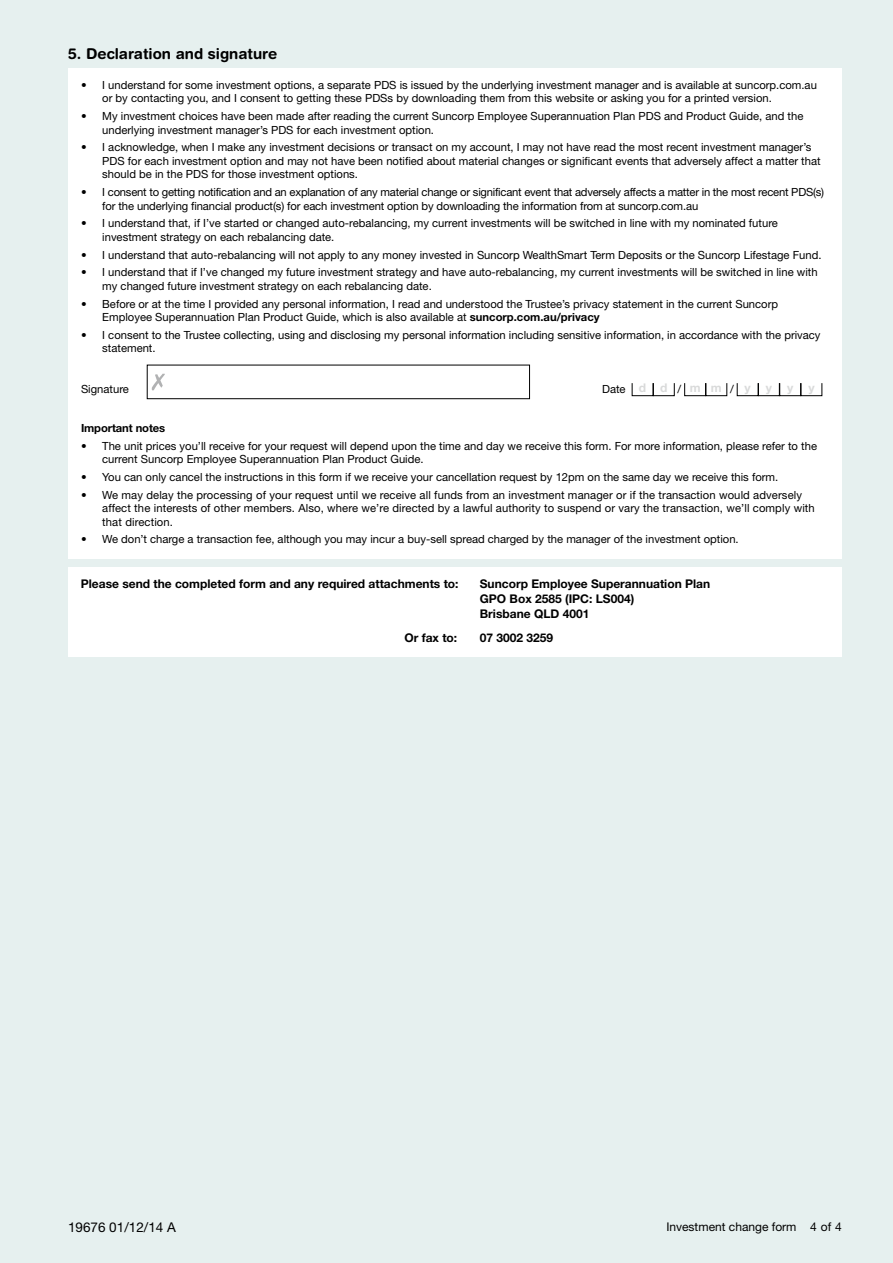
<style>
.page{position:relative;width:893px;height:1263px;background:#e6f0ef}
.page>*{position:absolute;margin:0;border:0;box-sizing:border-box;transform-origin:0 0}
.t1{font:700 15px "Helvetica Rounded LT Std";color:#000}
.t2{font:13.5px "Helvetica Neue LT Std";color:#000}
.t3{font:700 12px/15px "Helvetica Neue LT Std";color:#000}
.t4{font:12px "Helvetica Neue LT Std";color:#000}
.t5{font:700 12px "Helvetica Neue LT Std";color:#d9dada}
.t6{font:11.25px/13.5px "Helvetica Neue LT Std";color:#000}
.t7{font:11.25px/13.5px "Helvetica Neue LT Std";letter-spacing:-.02em;color:#000}
.t8{font:700 11.25px "Helvetica Neue LT Std";letter-spacing:-.01em;color:#000}
.s1{font-weight:700}
.s2{font-weight:700;font-size:12px;color:#d9dada}
</style>
<div class="page">
<div style="left:68px;top:68px;width:774px;height:490px;background:#fff"></div>
<svg style="left:152px;top:373px;width:13px;height:17px"></svg>
<div style="left:147px;top:365px;width:383px;height:34px;border:1px solid #000"></div>
<svg style="left:632px;top:383px;width:43px;height:13px"></svg>
<svg style="left:684px;top:383px;width:43px;height:13px"></svg>
<svg style="left:737px;top:383px;width:85px;height:13px"></svg>
<div style="left:68px;top:567px;width:774px;height:89px;background:#fff"></div>
<h1 class="t1" style="left:68px;top:44px;width:211px">5. Declaration and signature</h1>
<p class="t6" style="left:102px;top:78px;width:716px;text-indent:-21px">• I understand for some investment options, a separate PDS is issued by the underlying investment manager and is available at suncorp.com.au or by contacting you, and I consent to getting these PDSs by downloading them from this website or asking you for a printed version.</p>
<p class="t6" style="left:102px;top:109px;width:703px;text-indent:-21px">• My investment choices have been made after reading the current Suncorp Employee Superannuation Plan PDS and Product Guide, and the underlying investment manager’s PDS for each investment option.</p>
<p class="t6" style="left:102px;top:140px;width:720px;text-indent:-21px">• I acknowledge, when I make any investment decisions or transact on my account, I may not have read the most recent investment manager’s<br>PDS for each investment option and may not have been notified about material changes or significant events that adversely affect a matter that should be in the PDS for those investment options.</p>
<p class="t7" style="left:102px;top:185px;width:723px;text-indent:-21px">• I consent to getting notification and an explanation of any material change or significant event that adversely affects a matter in the most recent PDS(s) for the underlying financial product(s) for each investment option by downloading the information from at suncorp.com.au</p>
<p class="t6" style="left:102px;top:216px;width:677px;text-indent:-21px">• I understand that, if I’ve started or changed auto-rebalancing, my current investments will be switched in line with my nominated future investment strategy on each rebalancing date.</p>
<p class="t6" style="left:81px;top:248px;width:742px">• I understand that auto-rebalancing will not apply to any money invested in Suncorp WealthSmart Term Deposits or the Suncorp Lifestage Fund.</p>
<p class="t6" style="left:102px;top:265px;width:717px;text-indent:-21px">• I understand that if I’ve changed my future investment strategy and have auto-rebalancing, my current investments will be switched in line with my changed future investment strategy on each rebalancing date.</p>
<p class="t6" style="left:102px;top:297px;width:677px;text-indent:-21px">• Before or at the time I provided any personal information, I read and understood the Trustee’s privacy statement in the current Suncorp<br>Employee Superannuation Plan Product Guide, which is also available at <span class="s1">suncorp.com.au/privacy</span></p>
<p class="t6" style="left:102px;top:328px;width:720px;text-indent:-21px">• I consent to the Trustee collecting, using and disclosing my personal information including sensitive information, in accordance with the privacy statement.</p>
<p class="t6" style="left:81px;top:382px;width:49px">Signature</p>
<p class="t6" style="left:602px;top:382px;width:150px">Date <span class="s2">d d</span>/ <span class="s2">mm</span>/ <span class="s2">y</span></p>
<p class="t5" style="left:766px;top:380px;width:8px">y</p>
<p class="t5" style="left:787px;top:380px;width:8px">y</p>
<p class="t5" style="left:808px;top:380px;width:8px">y</p>
<p class="t8" style="left:81px;top:421px;width:86px">Important notes</p>
<p class="t6" style="left:102px;top:439px;width:716px;text-indent:-21px">• The unit prices you’ll receive for your request will depend upon the time and day we receive this form. For more information, please refer to the current Suncorp Employee Superannuation Plan Product Guide.</p>
<p class="t6" style="left:81px;top:470px;width:699px">• You can only cancel the instructions in this form if we receive your cancellation request by 12pm on the same day we receive this form.</p>
<p class="t6" style="left:102px;top:488px;width:714px;text-indent:-21px">• We may delay the processing of your request until we receive all funds from an investment manager or if the transaction would adversely affect the interests of other members. Also, where we’re directed by a lawful authority to suspend or vary the transaction, we’ll comply with that direction.</p>
<p class="t6" style="left:81px;top:532px;width:659px">• We don’t charge a transaction fee, although you may incur a buy-sell spread charged by the manager of the investment option.</p>
<p class="t3" style="left:81px;top:576px;width:379px">Please send the completed form and any required attachments to:</p>
<p class="t3" style="left:480px;top:576px;width:232px">Suncorp Employee Superannuation Plan<br>GPO Box 2585 (IPC: LS004)<br>Brisbane QLD 4001</p>
<p class="t3" style="left:404px;top:630px;width:54px">Or fax to:</p>
<p class="t3" style="left:480px;top:630px;width:75px">07 3002 3259</p>
<p class="t2" style="left:68px;top:1219px;width:109px">19676 01/12/14 A</p>
<p class="t4" style="left:666px;top:1220px;width:177px">Investment change form 4 of 4</p>
</div>
